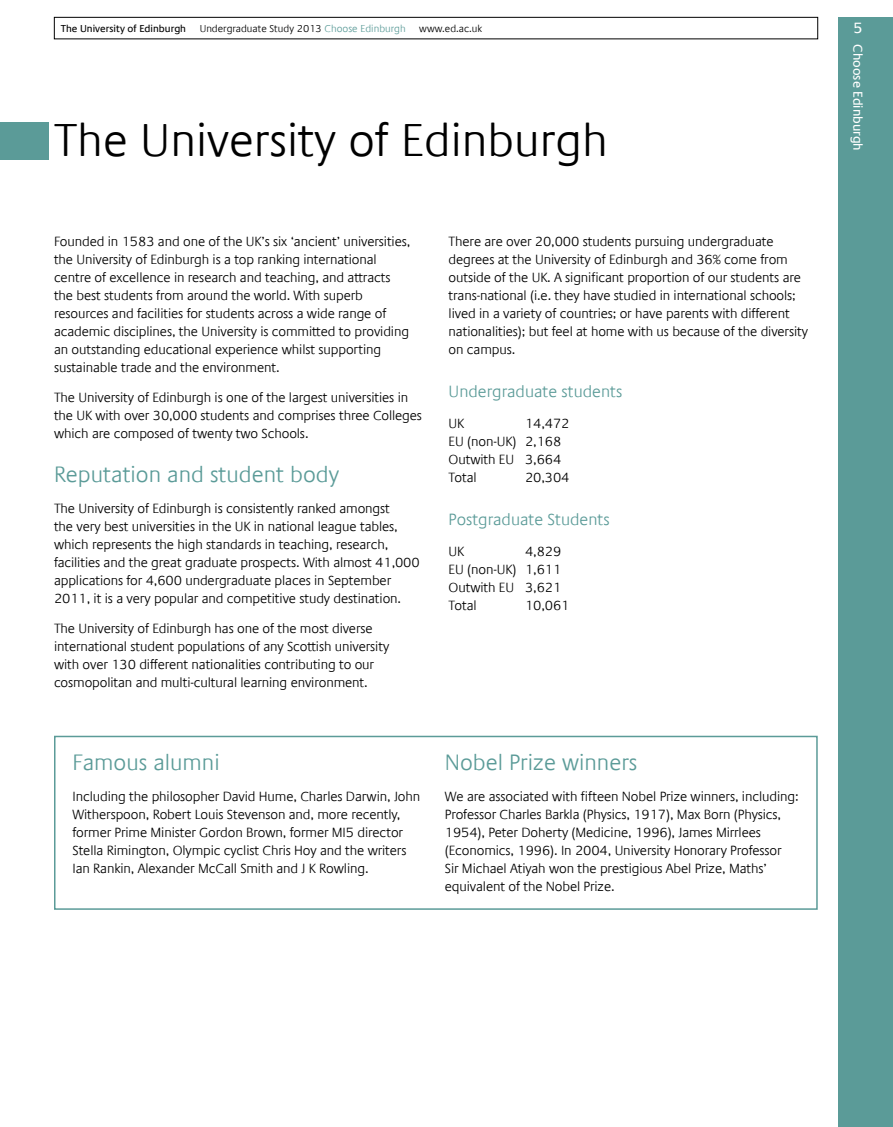
<style>
.page{position:relative;width:893px;height:1127px;background:#fff}
.page>*{position:absolute;margin:0;border:0;box-sizing:border-box;transform-origin:0 0}
.t1{font:300 46.5px "Praxis Com";color:#000}
.t2{font:300 22.5px "Praxis Com";color:#5b9b98}
.t3{font:300 16.5px "Praxis Com";color:#5b9b98}
.t4{font:15px "Praxis Com";color:#fff}
.t5{font:300 13.5px/18px "Praxis Com";letter-spacing:-.01em;color:#000}
.t6{font:13.05px "Praxis Com";color:#fff}
.t7{font:300 10.2px "Praxis Com";color:#000}
.t8{font:10.2px "Praxis Com";color:#000}
.s1{color:#5b9b98}
</style>
<div class="page">
<div style="left:0;top:122px;width:49px;height:38px;background:#5b9b98"></div>
<div style="left:54px;top:736px;width:764px;height:174px;border:2px solid #5b9b98"></div>
<div style="left:54px;top:17px;width:764px;height:22px;border:1px solid #000"></div>
<div style="left:839px;top:17px;width:54px;height:1110px;background:#5b9b98"></div>
<p class="t8" style="left:61px;top:22px;width:127px">The University of Edinburgh</p>
<p class="t7" style="left:200px;top:22px;width:208px">Undergraduate Study 2013 <span class="s1">Choose Edinburgh</span></p>
<p class="t7" style="left:419px;top:22px;width:64px">www.ed.ac.uk</p>
<p class="t4" style="left:853px;top:19px;width:11px">5</p>
<p class="t6" style="left:865px;top:44px;width:108px;rotate:90deg">Choose Edinburgh</p>
<h1 class="t1" style="left:54px;top:113px;width:555px">The University of Edinburgh</h1>
<p class="t5" style="left:54px;top:232px;width:358px">Founded in 1583 and one of the UK’s six ‘ancient’ universities, the University of Edinburgh is a top ranking international centre of excellence in research and teaching, and attracts the best students from around the world. With superb resources and facilities for students across a wide range of academic disciplines, the University is committed to providing an outstanding educational experience whilst supporting sustainable trade and the environment.</p>
<p class="t5" style="left:54px;top:389px;width:370px">The University of Edinburgh is one of the largest universities in the UK with over 30,000 students and comprises three Colleges which are composed of twenty two Schools.</p>
<h2 class="t2" style="left:54px;top:461px;width:287px">Reputation and student body</h2>
<p class="t5" style="left:54px;top:499px;width:367px">The University of Edinburgh is consistently ranked amongst<br>the very best universities in the UK in national league tables, which represents the high standards in teaching, research, facilities and the great graduate prospects. With almost 41,000 applications for 4,600 undergraduate places in September 2011, it is a very popular and competitive study destination.</p>
<p class="t5" style="left:54px;top:620px;width:337px">The University of Edinburgh has one of the most diverse international student populations of any Scottish university with over 130 different nationalities contributing to our cosmopolitan and multi-cultural learning environment.</p>
<p class="t5" style="left:449px;top:232px;width:361px">There are over 20,000 students pursuing undergraduate degrees at the University of Edinburgh and 36% come from outside of the UK. A significant proportion of our students are trans-national (i.e. they have studied in international schools; lived in a variety of countries; or have parents with different nationalities); but feel at home with us because of the diversity on campus.</p>
<p class="t3" style="left:449px;top:382px;width:175px">Undergraduate students</p>
<p class="t5" style="left:449px;top:414px;width:17px">UK</p>
<p class="t5" style="left:449px;top:414px;width:123px;text-indent:77px">14,472<br>EU (non-UK) 2,168<br>Outwith EU 3,664<br>Total</p>
<p class="t5" style="left:525px;top:468px;width:46px">20,304</p>
<p class="t3" style="left:449px;top:510px;width:163px">Postgraduate Students</p>
<p class="t5" style="left:449px;top:543px;width:17px">UK</p>
<p class="t5" style="left:449px;top:543px;width:114px;text-align:justify;text-indent:77px">4,829<br>EU (non-UK) 1,611<br>Outwith EU 3,621<br>Total</p>
<p class="t5" style="left:525px;top:597px;width:46px">10,061</p>
<h2 class="t2" style="left:73px;top:750px;width:149px">Famous alumni</h2>
<p class="t5" style="left:73px;top:788px;width:349px">Including the philosopher David Hume, Charles Darwin, John Witherspoon, Robert Louis Stevenson and, more recently, former Prime Minister Gordon Brown, former MI5 director Stella Rimington, Olympic cyclist Chris Hoy and the writers Ian Rankin, Alexander McCall Smith and J K Rowling.</p>
<h2 class="t2" style="left:445px;top:750px;width:194px">Nobel Prize winners</h2>
<p class="t5" style="left:445px;top:788px;width:355px">We are associated with fifteen Nobel Prize winners, including:<br>Professor Charles Barkla (Physics, 1917), Max Born (Physics, 1954), Peter Doherty (Medicine, 1996), James Mirrlees (Economics, 1996). In 2004, University Honorary Professor Sir Michael Atiyah won the prestigious Abel Prize, Maths’ equivalent of the Nobel Prize.</p>
</div>
